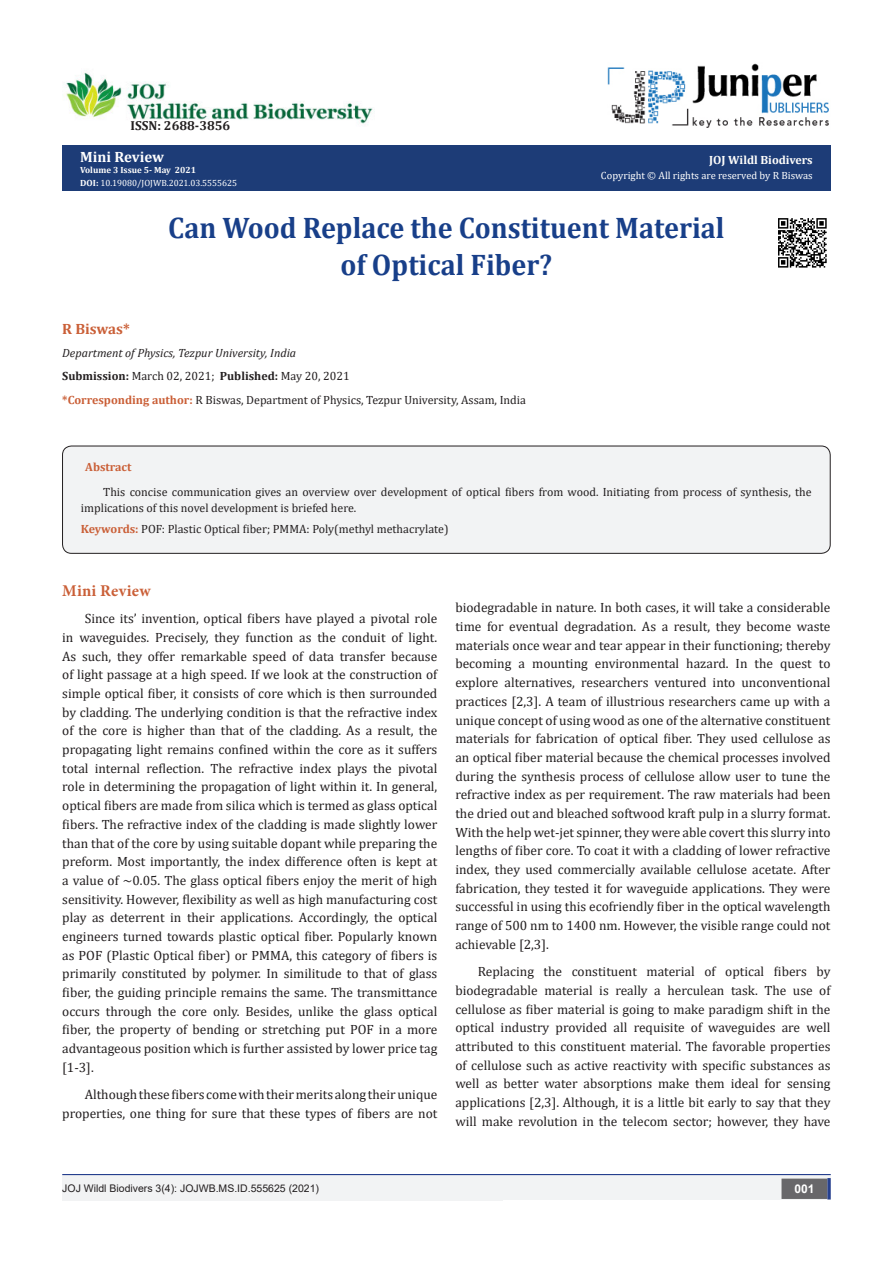
<style>
.page{position:relative;width:893px;height:1263px;background:#fff}
.page>*{position:absolute;margin:0;border:0;box-sizing:border-box;transform-origin:0 0}
.t1{font:700 29.85px/37.3px "Cambria";color:#183f89;text-align:center;scale:.94 1}
.t2{font:700 16.5px "Minion Pro";letter-spacing:.015em;color:#ca5f37}
.t3{font:700 15px "Cambria";color:#fff}
.t4{font:700 15px "Cambria";color:#ca5f37}
.t5{font:13.5px/18.8px "Cambria";color:#231f20;text-align:justify}
.t6{font:700 13.05px "Cambria";color:#231f20}
.t7{font:12px/15.8px "Cambria";color:#231f20}
.t8{font:italic 12px "Cambria";color:#231f20}
.t9{font:700 12px "Cambria";color:#fffefc}
.t10{font:700 12px "Cambria";color:#ca5f37}
.t11{font:700 12px "Arial";color:#fff}
.t12{font:10.5px "Arial";color:#231f20}
.t13{font:10.5px "Cambria";color:#fff}
.t14{font:9px "Cambria";color:#fff}
.t15{font:700 9px "Cambria";color:#fffefc}
.s1{font-weight:700}
.s2{font-weight:700;color:#ca5f37}
</style>
<div class="page">
<div style="left:62px;top:1175px;width:441px;height:26px;background:#f2f3f4"></div>
<div style="left:503px;top:1174px;width:328px;height:25px;background:#f2f3f4"></div>
<div style="left:782px;top:1179px;width:45px;height:19px;background:#68676a"></div>
<div style="left:781px;top:1178px;width:46px;height:21px;border:2px solid #68676a"></div>
<svg style="left:827px;top:1178px;width:4px;height:21px"></svg>
<hr style="left:62px;top:1174px;width:769px;height:1px;background:#253f8e">
<div style="left:62px;top:146px;width:769px;height:45px;background:#1d3c77"></div>
<img style="left:607px;top:63px;width:222px;height:65px">
<img style="left:66px;top:72px;width:307px;height:53px">
<img style="left:778px;top:218px;width:49px;height:50px">
<div style="left:63px;top:446px;width:767px;height:107px;background:#f2f3f4;border-radius:9px"></div>
<div style="left:62px;top:446px;width:769px;height:108px;border:1px solid #231f20;border-radius:9px"></div>
<p class="t6" style="left:131px;top:116px;width:101px">ISSN: 2688-3856</p>
<p class="t3" style="left:80px;top:146px;width:85px">Mini Review</p>
<p class="t15" style="left:80px;top:163px;width:118px">Volume 3 Issue 5- May 2021</p>
<p class="t14" style="left:80px;top:178px;width:158px"><span class="s1">DOI:</span> 10.19080/JOJWB.2021.03.5555625</p>
<p class="t9" style="left:709px;top:151px;width:105px">JOJ Wildl Biodivers</p>
<p class="t13" style="left:601px;top:169px;width:213px">Copyright © All rights are reserved by R Biswas</p>
<p class="t1" style="left:168px;top:208px;width:593px">Can Wood Replace the Constituent Material of Optical Fiber?</p>
<p class="t4" style="left:62px;top:318px;width:69px">R Biswas*</p>
<p class="t8" style="left:62px;top:345px;width:235px">Department of Physics, Tezpur University, India</p>
<p class="t7" style="left:62px;top:368px;width:289px"><span class="s1">Submission:</span> March 02, 2021; <span class="s1">Published:</span> May 20, 2021</p>
<p class="t7" style="left:62px;top:392px;width:465px"><span class="s2">*Corresponding author:</span> R Biswas, Department of Physics, Tezpur University, Assam, India</p>
<p class="t10" style="left:85px;top:459px;width:48px">Abstract</p>
<p class="t7" style="left:81px;top:484px;width:732px;text-indent:22px">This concise communication gives an overview over development of optical fibers from wood. Initiating from process of synthesis, the implications of this novel development is briefed here.</p>
<p class="t7" style="left:81px;top:521px;width:369px"><span class="s2">Keywords:</span> POF: Plastic Optical fiber; PMMA: Poly(methyl methacrylate)</p>
<p class="t2" style="left:62px;top:579px;width:90px">Mini Review</p>
<p class="t5" style="left:62px;top:609px;width:377px;text-indent:22px">Since its’ invention, optical fibers have played a pivotal role in waveguides. Precisely, they function as the conduit of light.<br>As such, they offer remarkable speed of data transfer because of light passage at a high speed. If we look at the construction of simple optical fiber, it consists of core which is then surrounded by cladding. The underlying condition is that the refractive index of the core is higher than that of the cladding. As a result, the propagating light remains confined within the core as it suffers total internal reflection. The refractive index plays the pivotal role in determining the propagation of light within it. In general, optical fibers are made from silica which is termed as glass optical fibers. The refractive index of the cladding is made slightly lower than that of the core by using suitable dopant while preparing the preform. Most importantly, the index difference often is kept at a value of ~0.05. The glass optical fibers enjoy the merit of high sensitivity. However, flexibility as well as high manufacturing cost play as deterrent in their applications. Accordingly, the optical engineers turned towards plastic optical fiber. Popularly known as POF (Plastic Optical fiber) or PMMA, this category of fibers is primarily constituted by polymer. In similitude to that of glass fiber, the guiding principle remains the same. The transmittance occurs through the core only. Besides, unlike the glass optical fiber, the property of bending or stretching put POF in a more advantageous position which is further assisted by lower price tag [1-3].</p>
<p class="t5" style="left:62px;top:1085px;width:377px;text-align:right">Although these fibers come with their merits along their unique properties, one thing for sure that these types of fibers are not</p>
<p class="t5" style="left:455px;top:598px;width:377px">biodegradable in nature. In both cases, it will take a considerable time for eventual degradation. As a result, they become waste materials once wear and tear appear in their functioning; thereby becoming a mounting environmental hazard. In the quest to explore alternatives, researchers ventured into unconventional practices [2,3]. A team of illustrious researchers came up with a unique concept of using wood as one of the alternative constituent materials for fabrication of optical fiber. They used cellulose as an optical fiber material because the chemical processes involved during the synthesis process of cellulose allow user to tune the refractive index as per requirement. The raw materials had been the dried out and bleached softwood kraft pulp in a slurry format.<br>With the help wet-jet spinner, they were able covert this slurry into lengths of fiber core. To coat it with a cladding of lower refractive index, they used commercially available cellulose acetate. After fabrication, they tested it for waveguide applications. They were successful in using this ecofriendly fiber in the optical wavelength range of 500 nm to 1400 nm. However, the visible range could not achievable [2,3].</p>
<p class="t5" style="left:455px;top:962px;width:377px;text-indent:22px">Replacing the constituent material of optical fibers by biodegradable material is really a herculean task. The use of cellulose as fiber material is going to make paradigm shift in the optical industry provided all requisite of waveguides are well attributed to this constituent material. The favorable properties of cellulose such as active reactivity with specific substances as well as better water absorptions make them ideal for sensing applications [2,3]. Although, it is a little bit early to say that they will make revolution in the telecom sector; however, they have</p>
<p class="t12" style="left:62px;top:1181px;width:258px">JOJ Wildl Biodivers 3(4): JOJWB.MS.ID.555625 (2021)</p>
<p class="t11" style="left:794px;top:1180px;width:22px">001</p>
</div>
